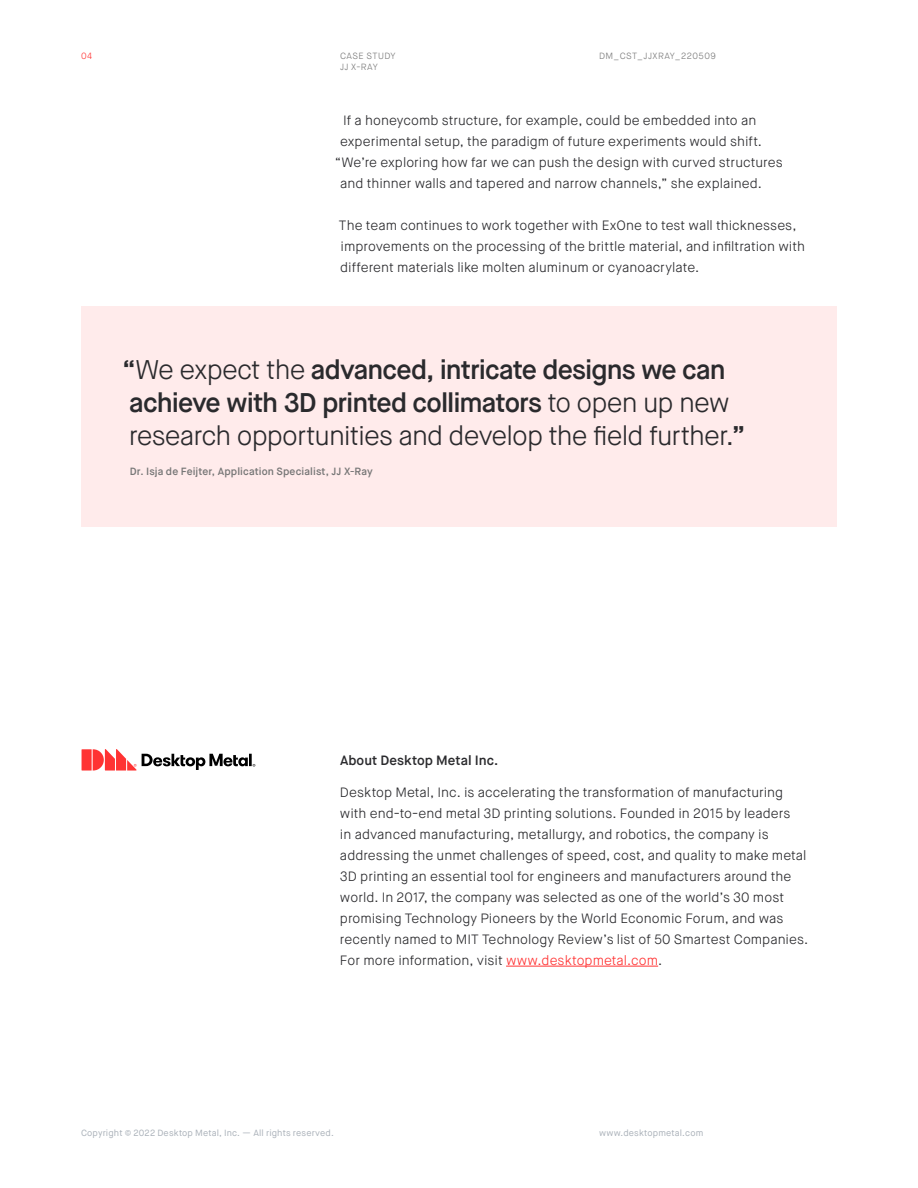
<style>
.page{position:relative;width:918px;height:1188px;background:#fff}
.page>*{position:absolute;margin:0;border:0;box-sizing:border-box;transform-origin:0 0}
.t1{font:300 27px/33px "Maison Neue";letter-spacing:-.035em;color:#2a2a2d}
.Body_Text{font:300 13.5px/21px "Maison Neue";letter-spacing:.005em;color:#2a2a2d}
.Body_Title{font:300 13.5px/21px "Maison Neue";color:#2a2a2d}
.Body_Text-2{font:600 13.5px "Maison Neue";color:#2a2a2d}
.Quote_Name_Title{font:600 10.5px "Maison Neue";letter-spacing:.01em;color:#777}
.t2{font:9px "Maison Neue";letter-spacing:.02em;color:#a9b0b8}
.t3{font:300 9px/10.8px "Maison Neue";letter-spacing:.05em;color:#777}
.t4{font:300 9px "Maison Neue";color:#f33}
.s1{font-weight:600}
.s2{color:#f33}
</style>
<div class="page">
<hr style="left:506px;top:966px;width:152px;height:1px;background:#f33">
<svg style="left:82px;top:749px;width:173px;height:22px"></svg>
<div style="left:81px;top:306px;width:756px;height:220px;background:#ffebeb"></div>
<p class="t4" style="left:81px;top:51px;width:13px">04</p>
<p class="t3" style="left:340px;top:51px;width:57px">CASE STUDY<br>JJ X-RAY</p>
<p class="t3" style="left:599px;top:51px;width:119px">DM_CST_JJXRAY_220509</p>
<p class="Body_Title" style="left:343px;top:109px;width:415px">If a honeycomb structure, for example, could be embedded into an</p>
<p class="Body_Title" style="left:340px;top:130px;width:423px">experimental setup, the paradigm of future experiments would shift.</p>
<p class="Body_Title" style="left:335px;top:151px;width:449px">“We’re exploring how far we can push the design with curved structures</p>
<p class="Body_Title" style="left:340px;top:172px;width:423px">and thinner walls and tapered and narrow channels,” she explained.</p>
<p class="Body_Title" style="left:339px;top:214px;width:468px">The team continues to work together with ExOne to test wall thicknesses, improvements on the processing of the brittle material, and infiltration with different materials like molten aluminum or cyanoacrylate.</p>
<p class="t1" style="left:122px;top:353px;width:625px"><span class="s1">“</span>We expect the <span class="s1">advanced, intricate designs we can achieve with 3D printed collimators</span> to open up new research opportunities and develop the field further.<span class="s1">”</span></p>
<p class="Quote_Name_Title" style="left:130px;top:464px;width:244px">Dr. Isja de Feijter, Application Specialist, JJ X-Ray</p>
<p class="Body_Text-2" style="left:340px;top:752px;width:160px">About Desktop Metal Inc.</p>
<p class="Body_Text" style="left:340px;top:781px;width:470px">Desktop Metal, Inc. is accelerating the transformation of manufacturing with end-to-end metal 3D printing solutions. Founded in 2015 by leaders<br>in advanced manufacturing, metallurgy, and robotics, the company is addressing the unmet challenges of speed, cost, and quality to make metal 3D printing an essential tool for engineers and manufacturers around the world. In 2017, the company was selected as one of the world’s 30 most promising Technology Pioneers by the World Economic Forum, and was recently named to MIT Technology Review’s list of 50 Smartest Companies.<br>For more information, visit <span class="s2">www.desktopmetal.com</span>.</p>
<p class="t2" style="left:81px;top:1127px;width:254px">Copyright © 2022 Desktop Metal, Inc. — All rights reserved.</p>
<p class="t2" style="left:599px;top:1127px;width:106px">www.desktopmetal.com</p>
</div>
